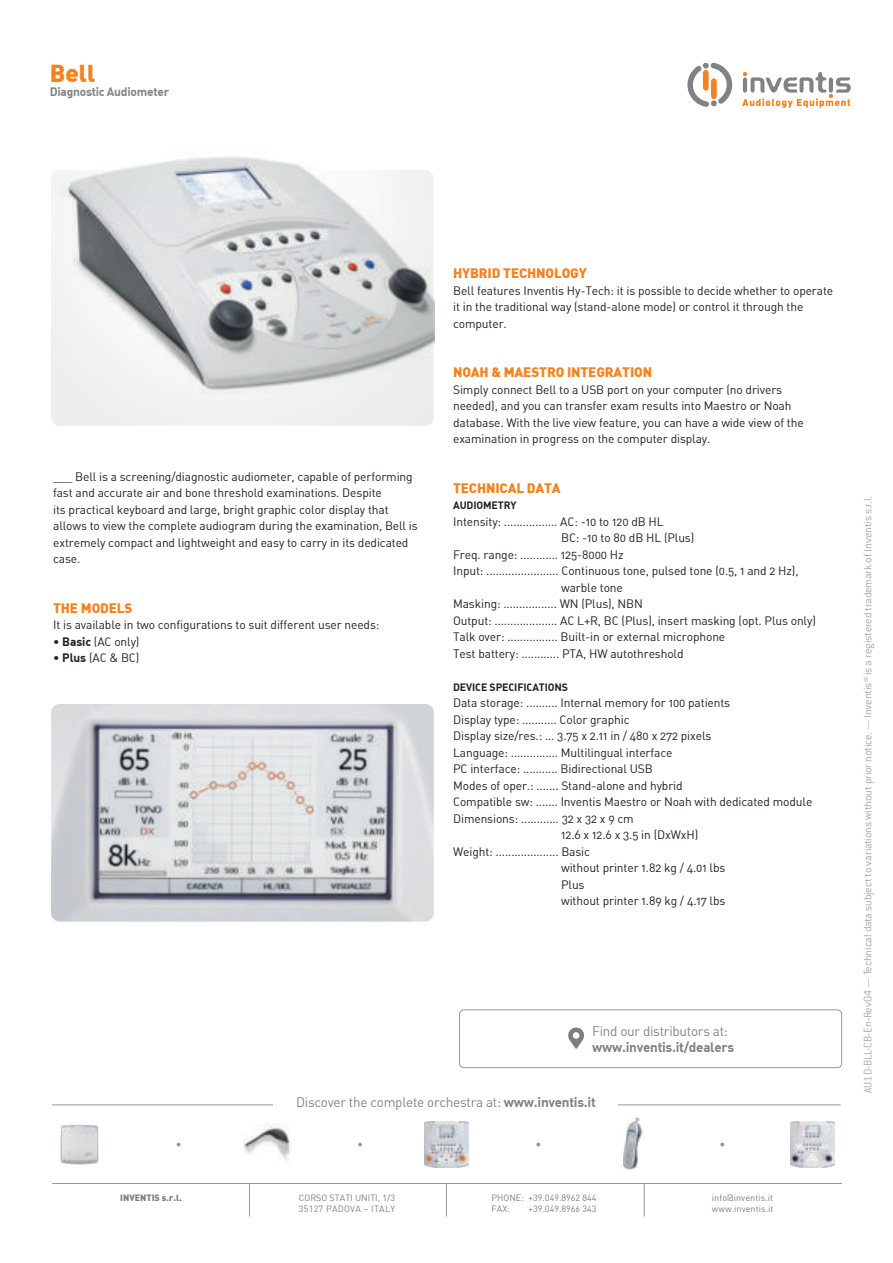
<style>
.page{position:relative;width:893px;height:1263px;background:#fff}
.page>*{position:absolute;margin:0;border:0;box-sizing:border-box;transform-origin:0 0}
.t1{font:900 24px "DIN";color:#f58220}
.t2{font:13.5px "DIN Alternate";letter-spacing:-.02em;color:#808285}
.t3{font:900 13.5px "DIN";letter-spacing:-.01em;color:#f58220}
.t4{font:700 13.5px "DIN Alternate";letter-spacing:-.02em;color:#808285}
.t5{font:12px/16.5px "DIN Alternate";letter-spacing:-.01em;color:#231f20}
.t6{font:300 12px "Conduit ITC Pro";letter-spacing:-.015em;color:#a8a9ad}
.t7{font:12px "DIN Alternate";letter-spacing:.02em;color:#7c7f80}
.t8{font:700 12px "DIN Alternate";color:#7c7f80}
.t9{font:700 12px "DIN Alternate";letter-spacing:-.02em;color:#808285}
.t10{font:700 10.5px "DIN Alternate";letter-spacing:-.01em;color:#231f20}
.t11{font:9px/11.2px "DIN";letter-spacing:.005em;color:#7c7f80}
.t12{font:9px/11.2px "DIN";letter-spacing:.03em;color:#7c7f80}
.t13{font:900 9px "DIN";color:#7c7f80}
.s1{font-weight:700}
</style>
<div class="page">
<div style="left:51px;top:416px;width:383px;height:10px;background:#eef0ef"></div>
<img style="left:51px;top:156px;width:384px;height:260px">
<img style="left:51px;top:704px;width:383px;height:218px">
<hr style="left:52px;top:1183px;width:790px;height:1px;background:#969898">
<hr style="left:52px;top:1104px;width:789px;height:1px;background:#969898">
<img style="left:424px;top:1121px;width:44px;height:47px">
<svg style="left:358px;top:1142px;width:4px;height:4px"></svg>
<svg style="left:536px;top:1142px;width:4px;height:4px"></svg>
<svg style="left:720px;top:1142px;width:4px;height:4px"></svg>
<img style="left:243px;top:1124px;width:47px;height:38px">
<svg style="left:177px;top:1142px;width:4px;height:4px"></svg>
<img style="left:60px;top:1125px;width:38px;height:39px">
<img style="left:618px;top:1117px;width:25px;height:53px">
<img style="left:790px;top:1121px;width:45px;height:47px">
<hr style="left:249px;top:1183px;width:1px;height:33px;background:#969898">
<hr style="left:446px;top:1183px;width:1px;height:33px;background:#969898">
<hr style="left:644px;top:1183px;width:1px;height:33px;background:#969898">
<div style="left:459px;top:1009px;width:383px;height:59px;border:1px solid #969898;border-radius:4px"></div>
<svg style="left:568px;top:1027px;width:17px;height:22px"></svg>
<svg style="left:687px;top:63px;width:45px;height:44px"></svg>
<svg style="left:742px;top:72px;width:109px;height:36px"></svg>
<div style="left:274px;top:1097px;width:344px;height:10px;background:#fff"></div>
<h1 class="t1" style="left:50px;top:59px;width:47px">Bell</h1>
<p class="t9" style="left:50px;top:86px;width:121px">Diagnostic Audiometer</p>
<p class="t5" style="left:53px;top:469px;width:366px">___ Bell is a screening/diagnostic audiometer, capable of performing fast and accurate air and bone threshold examinations. Despite<br>its practical keyboard and large, bright graphic color display that allows to view the complete audiogram during the examination, Bell is extremely compact and lightweight and easy to carry in its dedicated case.</p>
<p class="t3" style="left:53px;top:600px;width:81px">THE MODELS</p>
<p class="t5" style="left:53px;top:618px;width:328px">It is available in two configurations to suit different user needs:</p>
<p class="t5" style="left:53px;top:634px;width:88px">• <span class="s1">Basic</span> (AC only)</p>
<p class="t5" style="left:53px;top:651px;width:88px">• <span class="s1">Plus</span> (AC &amp; BC)</p>
<p class="t3" style="left:453px;top:266px;width:135px">HYBRID TECHNOLOGY</p>
<p class="t5" style="left:453px;top:283px;width:382px">Bell features Inventis Hy-Tech: it is possible to decide whether to operate it in the traditional way (stand-alone mode) or control it through the computer.</p>
<p class="t3" style="left:453px;top:365px;width:201px">NOAH &amp; MAESTRO INTEGRATION</p>
<p class="t5" style="left:453px;top:382px;width:352px">Simply connect Bell to a USB port on your computer (no drivers needed), and you can transfer exam results into Maestro or Noah database. With the live view feature, you can have a wide view of the examination in progress on the computer display.</p>
<p class="t3" style="left:453px;top:480px;width:109px">TECHNICAL DATA</p>
<p class="t10" style="left:453px;top:501px;width:65px">AUDIOMETRY</p>
<p class="t5" style="left:453px;top:514px;width:212px">Intensity: ................. AC: -10 to 120 dB HL</p>
<p class="t5" style="left:561px;top:530px;width:135px">BC: -10 to 80 dB HL (Plus)</p>
<p class="t5" style="left:453px;top:547px;width:172px">Freq. range: ............ 125-8000 Hz</p>
<p class="t5" style="left:453px;top:563px;width:347px">Input: ....................... Continuous tone, pulsed tone (0.5, 1 and 2 Hz),</p>
<p class="t5" style="left:561px;top:580px;width:63px">warble tone</p>
<p class="t5" style="left:453px;top:596px;width:191px">Masking: ................. WN (Plus), NBN</p>
<p class="t5" style="left:453px;top:613px;width:364px">Output: .................... AC L+R, BC (Plus), insert masking (opt. Plus only)</p>
<p class="t5" style="left:453px;top:629px;width:274px">Talk over: ................ Built-in or external microphone</p>
<p class="t5" style="left:453px;top:646px;width:232px">Test battery: ............ PTA, HW autothreshold</p>
<p class="t10" style="left:453px;top:682px;width:117px">DEVICE SPECIFICATIONS</p>
<p class="t5" style="left:453px;top:695px;width:279px">Data storage: .......... Internal memory for 100 patients</p>
<p class="t5" style="left:453px;top:712px;width:178px">Display type: ........... Color graphic</p>
<p class="t5" style="left:453px;top:728px;width:260px">Display size/res.: ... 3.75 x 2.11 in / 480 x 272 pixels</p>
<p class="t5" style="left:453px;top:745px;width:221px">Language: ............... Multilingual interface</p>
<p class="t5" style="left:453px;top:761px;width:201px">PC interface: ........... Bidirectional USB</p>
<p class="t5" style="left:453px;top:778px;width:231px">Modes of oper.: ....... Stand-alone and hybrid</p>
<p class="t5" style="left:453px;top:794px;width:361px">Compatible sw: ....... Inventis Maestro or Noah with dedicated module</p>
<p class="t5" style="left:453px;top:811px;width:182px">Dimensions: ............ 32 x 32 x 9 cm</p>
<p class="t5" style="left:561px;top:827px;width:139px">12.6 x 12.6 x 3.5 in (DxWxH)</p>
<p class="t5" style="left:453px;top:844px;width:138px">Weight: .................... Basic</p>
<p class="t5" style="left:561px;top:860px;width:166px">without printer 1.82 kg / 4.01 lbs</p>
<p class="t5" style="left:561px;top:877px;width:25px">Plus</p>
<p class="t5" style="left:561px;top:893px;width:166px">without printer 1.89 kg / 4.17 lbs</p>
<p class="t2" style="left:592px;top:1025px;width:137px">Find our distributors at:</p>
<p class="t4" style="left:592px;top:1041px;width:144px">www.inventis.it/dealers</p>
<p class="t7" style="left:593px;top:1027px;width:135px">Find our distributors at:</p>
<p class="t8" style="left:593px;top:1040px;width:134px">www.inventis.it/dealers</p>
<p class="t2" style="left:296px;top:1096px;width:301px">Discover the complete orchestra at: <span class="s1">www.inventis.it</span></p>
<p class="t7" style="left:303px;top:1097px;width:289px">Discover the complete orchestra at: <span class="s1">www.inventis.it</span></p>
<p class="t6" style="left:864px;top:1093px;width:598px;rotate:-90deg">AU1D-BLL-CB-En-Rev04 — Technical data subject to variations without prior notice. — Inventis® is a registered trademark of Inventis s.r.l.</p>
<p class="t13" style="left:120px;top:1193px;width:63px">INVENTIS s.r.l.</p>
<p class="t12" style="left:299px;top:1193px;width:98px">CORSO STATI UNITI, 1/3<br>35127 PADOVA – ITALY</p>
<p class="t11" style="left:492px;top:1193px;width:107px">PHONE: +39.049.8962 844<br>FAX:</p>
<p class="t11" style="left:528px;top:1204px;width:70px">+39.049.8966 343</p>
<p class="t11" style="left:712px;top:1193px;width:63px">info@inventis.it www.inventis.it</p>
</div>
